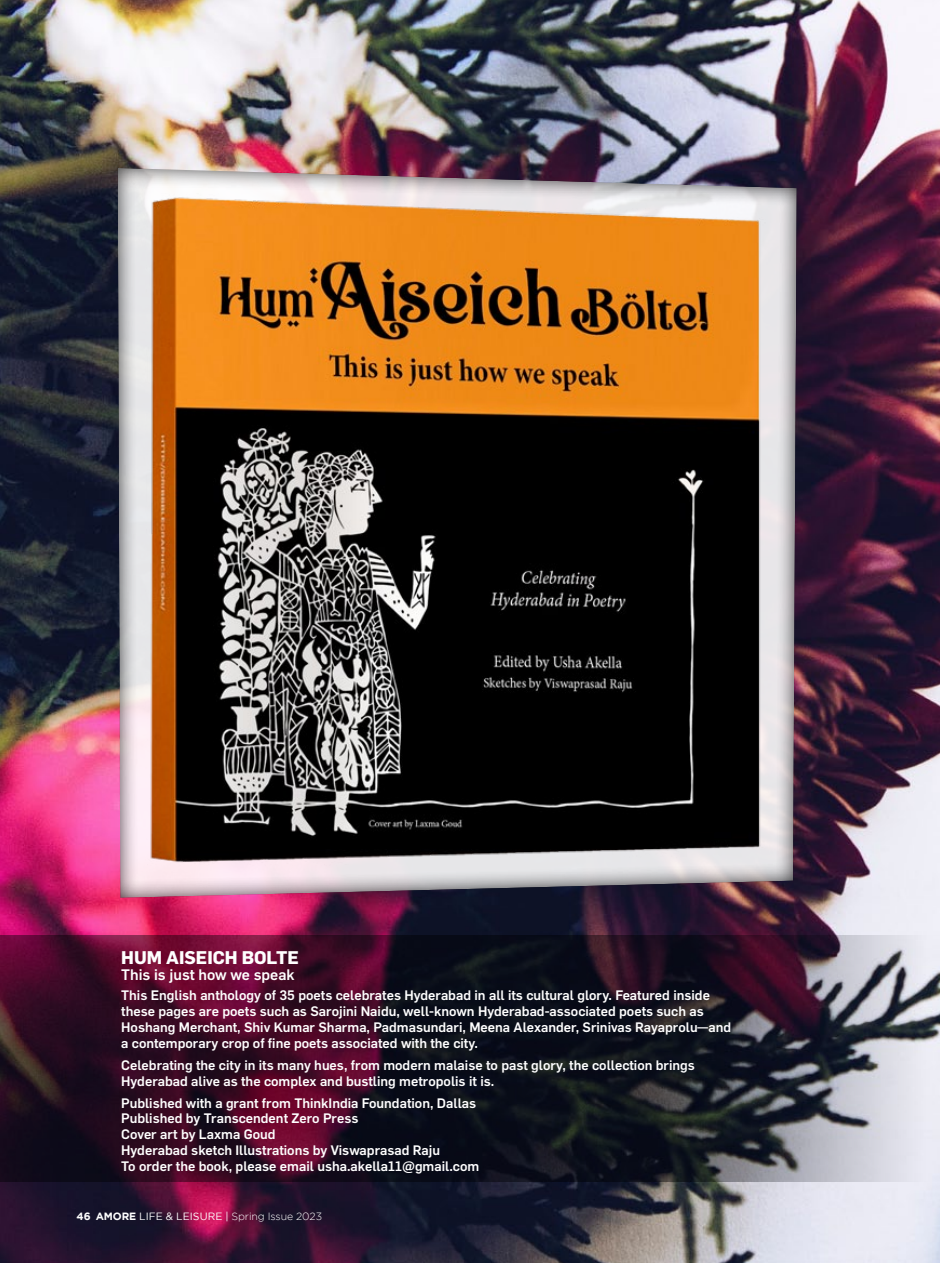
<style>
.page{position:relative;width:940px;height:1263px;background:#fff}
.page>*{position:absolute;margin:0;border:0;box-sizing:border-box;transform-origin:0 0}
.t1{font:700 18px "Flama";color:#fff}
.t2{font:500 15px "Flama";color:#fff}
.t3{font:500 13.5px/15.8px "Flama";color:#fff}
.t4{font:300 10.5px "Gotham";letter-spacing:-.01em;color:#fff}
.s1{font-weight:700}
.s2{font-weight:400}
</style>
<div class="page">
<img style="left:0;top:0;width:940px;height:1263px">
<div style="left:104px;top:166px;width:706px;height:732px;background:#000;opacity:.85"></div>
<img style="left:146px;top:193px;width:622px;height:679px">
<svg style="left:0;top:935px;width:940px;height:247px;background:#3a2637"></svg>
<h1 class="t1" style="left:121px;top:944px;width:177px">HUM AISEICH BOLTE</h1>
<p class="t2" style="left:121px;top:964px;width:175px">This is just how we speak</p>
<p class="t3" style="left:121px;top:987px;width:611px">This English anthology of 35 poets celebrates Hyderabad in all its cultural glory. Featured inside these pages are poets such as Sarojini Naidu, well-known Hyderabad-associated poets such as Hoshang Merchant, Shiv Kumar Sharma, Padmasundari, Meena Alexander, Srinivas Rayaprolu—and a contemporary crop of fine poets associated with the city.</p>
<p class="t3" style="left:121px;top:1056px;width:575px">Celebrating the city in its many hues, from modern malaise to past glory, the collection brings<br>Hyderabad alive as the complex and bustling metropolis it is.</p>
<p class="t3" style="left:121px;top:1094px;width:359px">Published with a grant from ThinkIndia Foundation, Dallas Published by Transcendent Zero Press<br>Cover art by Laxma Goud<br>Hyderabad sketch Illustrations by Viswaprasad Raju<br>To order the book, please email usha.akella11@gmail.com</p>
<p class="t4" style="left:77px;top:1210px;width:247px"><span class="s1">46 AMORE</span> <span class="s2">LIFE &amp; LEISURE |</span> Spring Issue 2023</p>
</div>
